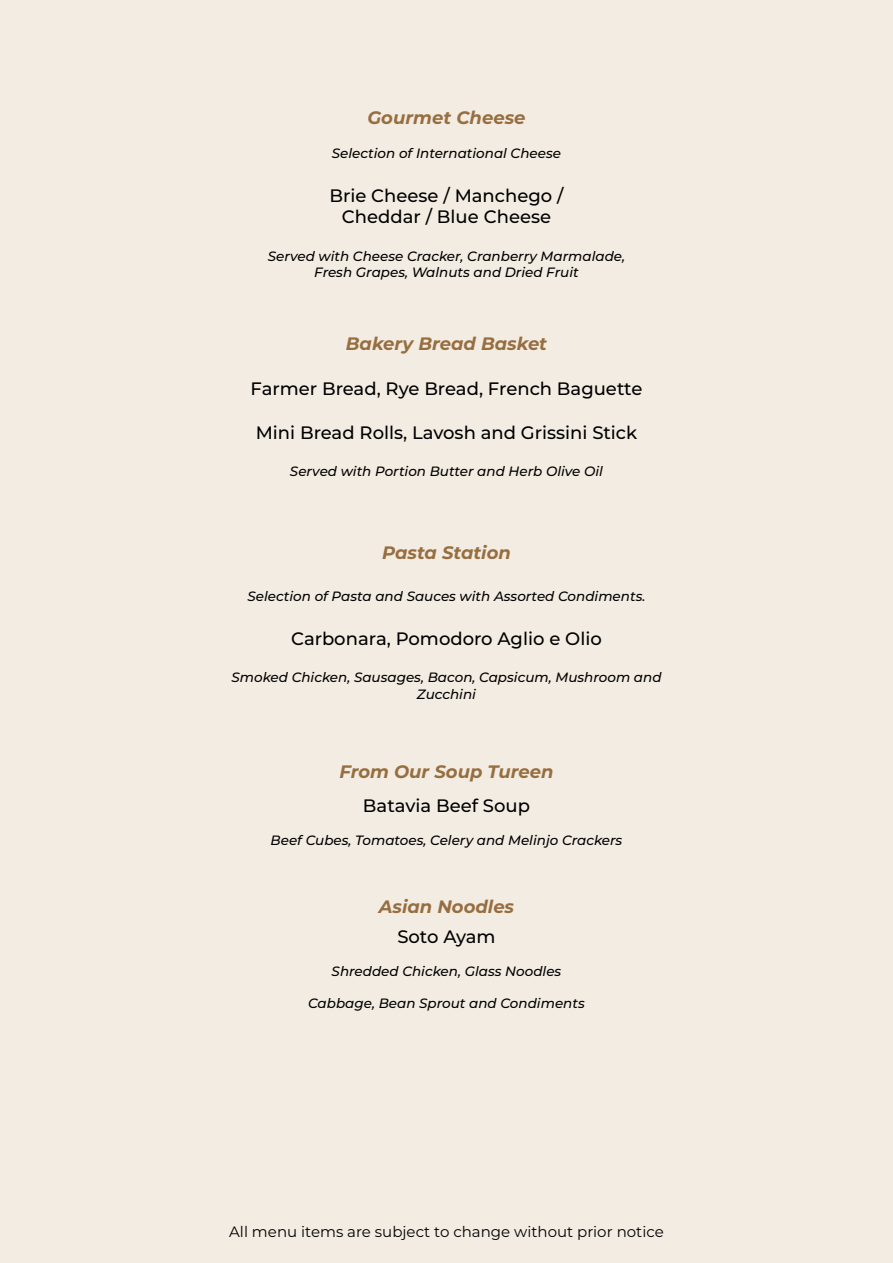
<style>
.page{position:relative;width:893px;height:1263px;background:#fff}
.page>*{position:absolute;margin:0;border:0;box-sizing:border-box;transform-origin:0 0}
.t1{font:500 18px/21.6px "Montserrat";color:#000;text-align:center}
.t2{font:italic 700 18px "Montserrat";color:#976e40}
.t3{font:15px "Montserrat";color:#000}
.t4{font:italic 500 13.5px/16.2px "Montserrat";color:#000;text-align:center}
</style>
<div class="page">
<h1 class="t2" style="left:367px;top:105px;width:160px">Gourmet Cheese</h1>
<p class="t4" style="left:332px;top:145px;width:231px">Selection of International Cheese</p>
<h1 class="t1" style="left:329px;top:184px;width:235px">Brie Cheese / Manchego /<br>Cheddar / Blue Cheese</h1>
<p class="t4" style="left:268px;top:248px;width:359px">Served with Cheese Cracker, Cranberry Marmalade,<br>Fresh Grapes, Walnuts and Dried Fruit</p>
<h1 class="t2" style="left:346px;top:331px;width:203px">Bakery Bread Basket</h1>
<h1 class="t1" style="left:251px;top:378px;width:393px">Farmer Bread, Rye Bread, French Baguette</h1>
<h1 class="t1" style="left:256px;top:421px;width:383px">Mini Bread Rolls, Lavosh and Grissini Stick</h1>
<p class="t4" style="left:290px;top:463px;width:315px">Served with Portion Butter and Herb Olive Oil</p>
<h1 class="t2" style="left:382px;top:539px;width:130px">Pasta Station</h1>
<p class="t4" style="left:247px;top:588px;width:400px">Selection of Pasta and Sauces with Assorted Condiments.</p>
<h1 class="t1" style="left:291px;top:627px;width:312px">Carbonara, Pomodoro Aglio e Olio</h1>
<p class="t4" style="left:231px;top:669px;width:432px">Smoked Chicken, Sausages, Bacon, Capsicum, Mushroom and<br>Zucchini</p>
<h1 class="t2" style="left:339px;top:759px;width:216px">From Our Soup Tureen</h1>
<h1 class="t1" style="left:363px;top:794px;width:169px">Batavia Beef Soup</h1>
<p class="t4" style="left:271px;top:831px;width:353px">Beef Cubes, Tomatoes, Celery and Melinjo Crackers</p>
<h1 class="t2" style="left:379px;top:894px;width:137px">Asian Noodles</h1>
<h1 class="t1" style="left:397px;top:925px;width:100px">Soto Ayam</h1>
<p class="t4" style="left:332px;top:962px;width:231px">Shredded Chicken, Glass Noodles</p>
<p class="t4" style="left:308px;top:994px;width:278px">Cabbage, Bean Sprout and Condiments</p>
<p class="t3" style="left:229px;top:1221px;width:436px">All menu items are subject to change without prior notice</p>
</div>
